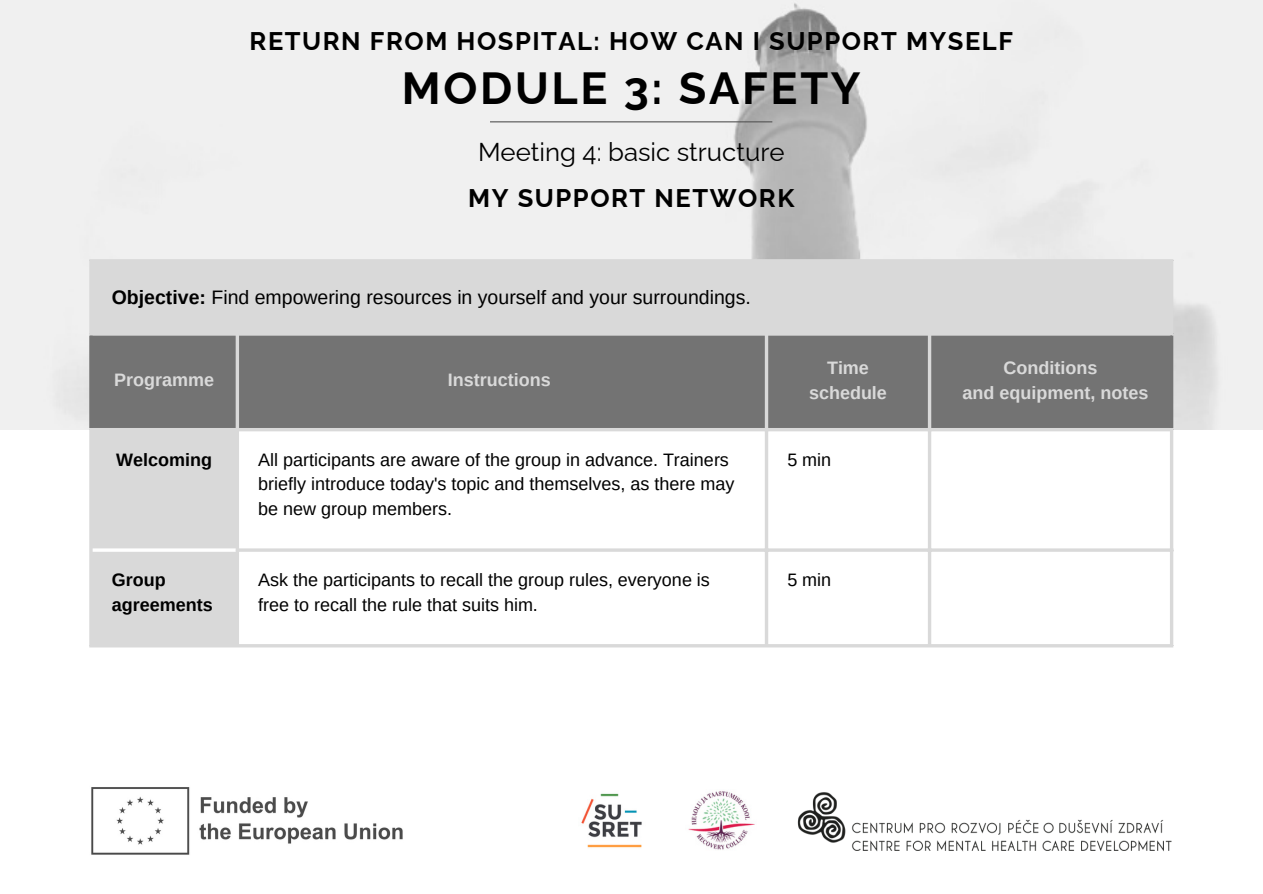
<style>
.page{position:relative;width:1263px;height:894px;background:#fff}
.page>*{position:absolute;margin:0;border:0;box-sizing:border-box;transform-origin:0 0}
.t1{font:700 45px "Raleway";letter-spacing:.06em;color:#000}
.t2{font:25.8px "Raleway";color:#000}
.t3{font:700 25.5px "Raleway";letter-spacing:.06em;color:#000}
.t4{font:19.5px "Arimo";color:#000}
.t5{font:18px/24.8px "Arimo";color:#000}
.t6{font:700 18px/24.8px "Arimo";color:#d9d9d9;text-align:center}
.t7{font:700 18px/24.8px "Arimo";color:#000}
.s1{font-weight:700}
</style>
<div class="page">
<img style="left:0;top:0;width:1263px;height:430px">
<hr style="left:490px;top:121px;width:282px;height:1px;background:#545454">
<div style="left:93px;top:262px;width:1077px;height:382px;background:#d9d9d9"></div>
<div style="left:93px;top:335px;width:1077px;height:93px;background:#737373"></div>
<svg style="left:239px;top:431px;width:931px;height:213px"></svg>
<hr style="left:89px;top:262px;width:4px;height:70px;background:#d9d9d9">
<hr style="left:89px;top:431px;width:4px;height:213px;background:#d9d9d9">
<hr style="left:236px;top:335px;width:3px;height:309px;background:#d9d9d9">
<hr style="left:765px;top:335px;width:3px;height:309px;background:#d9d9d9">
<hr style="left:928px;top:335px;width:3px;height:309px;background:#d9d9d9">
<hr style="left:1170px;top:262px;width:3px;height:70px;background:#d9d9d9">
<hr style="left:1170px;top:431px;width:3px;height:213px;background:#d9d9d9">
<hr style="left:89px;top:259px;width:1084px;height:3px;background:#d9d9d9">
<hr style="left:89px;top:332px;width:1084px;height:3px;background:#d9d9d9">
<hr style="left:89px;top:428px;width:1084px;height:3px;background:#d9d9d9">
<hr style="left:236px;top:548px;width:937px;height:3px;background:#d9d9d9">
<hr style="left:89px;top:644px;width:1084px;height:3px;background:#d9d9d9">
<svg style="left:89px;top:335px;width:4px;height:93px"></svg>
<hr style="left:1170px;top:335px;width:3px;height:93px;background:#737373">
<hr style="left:93px;top:548px;width:143px;height:3px;background:#fff">
<img style="left:688px;top:791px;width:67px;height:59px">
<img style="left:581px;top:793px;width:61px;height:55px">
<img style="left:91px;top:787px;width:312px;height:68px">
<img style="left:797px;top:792px;width:375px;height:59px">
<p class="t3" style="left:250px;top:26px;width:765px">RETURN FROM HOSPITAL: HOW CAN I SUPPORT MYSELF</p>
<p class="t1" style="left:402px;top:62px;width:460px">MODULE 3: SAFETY</p>
<p class="t2" style="left:478px;top:137px;width:308px">Meeting 4: basic structure</p>
<p class="t3" style="left:468px;top:183px;width:328px">MY SUPPORT NETWORK</p>
<p class="t4" style="left:112px;top:286px;width:641px"><span class="s1">Objective:</span> Find empowering resources in yourself and your surroundings.</p>
<p class="t6" style="left:114px;top:367px;width:101px">Programme</p>
<p class="t6" style="left:448px;top:367px;width:104px">Instructions</p>
<p class="t6" style="left:809px;top:355px;width:79px">Time schedule</p>
<p class="t6" style="left:1003px;top:355px;width:95px">Conditions</p>
<p class="t6" style="left:962px;top:380px;width:187px">and equipment, notes</p>
<p class="t7" style="left:116px;top:447px;width:97px">Welcoming</p>
<p class="t5" style="left:258px;top:447px;width:478px">All participants are aware of the group in advance. Trainers briefly introduce today's topic and themselves, as there may be new group members.</p>
<p class="t5" style="left:787px;top:447px;width:45px">5 min</p>
<p class="t7" style="left:112px;top:567px;width:102px">Group agreements</p>
<p class="t5" style="left:258px;top:567px;width:453px">Ask the participants to recall the group rules, everyone is free to recall the rule that suits him.</p>
<p class="t5" style="left:787px;top:567px;width:45px">5 min</p>
</div>
